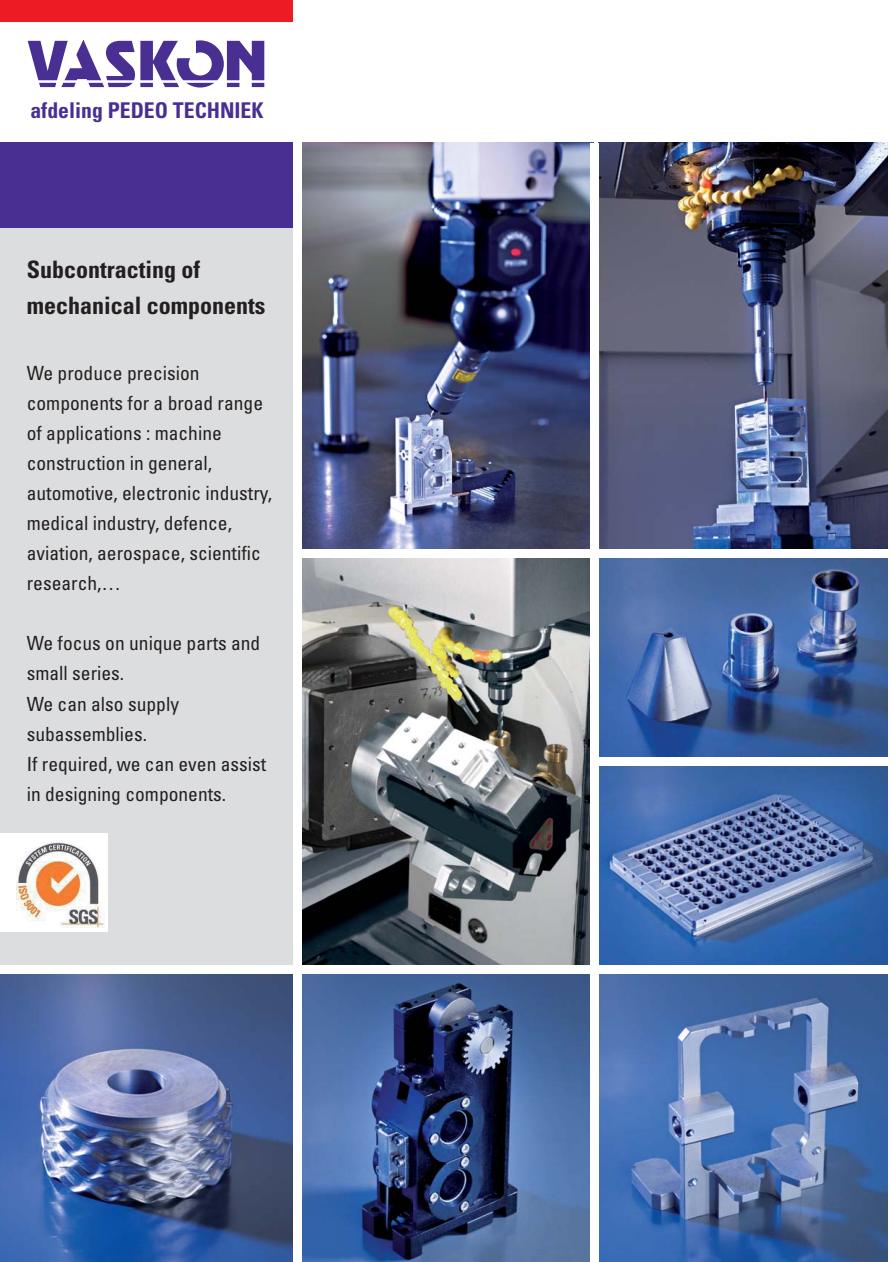
<style>
.page{position:relative;width:892px;height:1262px;background:#fff}
.page>*{position:absolute;margin:0;border:0;box-sizing:border-box;transform-origin:0 0}
.t1{font:700 condensed 24px/36px "Univers LT Std";color:#231f20}
.t2{font:700 condensed 21.75px "Univers LT Std";color:#492f92}
.t3{font:condensed 19.5px/30px "Univers LT Std";color:#231f20}
</style>
<div class="page">
<img style="left:599px;top:558px;width:289px;height:406px">
<div style="left:0;top:0;width:297px;height:22px;background:#ed1c24"></div>
<div style="left:0;top:143px;width:297px;height:85px;background:#492f92"></div>
<div style="left:0;top:228px;width:297px;height:1033px;background:#dcddde"></div>
<svg style="left:28px;top:40px;width:236px;height:47px"></svg>
<div style="left:0;top:833px;width:108px;height:98px;background:#fff"></div>
<img style="left:17px;top:842px;width:88px;height:84px">
<img style="left:302px;top:558px;width:288px;height:406px">
<img style="left:599px;top:974px;width:289px;height:287px">
<img style="left:599px;top:143px;width:289px;height:406px">
<img style="left:302px;top:974px;width:288px;height:287px">
<img style="left:302px;top:143px;width:288px;height:406px">
<img style="left:0;top:973px;width:292px;height:288px">
<div style="left:292px;top:0;width:9px;height:1261px;background:#fff"></div>
<div style="left:0;top:964px;width:891px;height:9px;background:#fff"></div>
<div style="left:595px;top:757px;width:296px;height:8px;background:#fff"></div>
<p class="t2" style="left:30px;top:100px;width:234px">afdeling PEDEO TECHNIEK</p>
<p class="t1" style="left:27px;top:253px;width:240px">Subcontracting of mechanical components</p>
<p class="t3" style="left:27px;top:359px;width:247px">We produce precision components for a broad range of applications : machine construction in general, automotive, electronic industry, medical industry, defence, aviation, aerospace, scientific research,…</p>
<p class="t3" style="left:27px;top:629px;width:241px">We focus on unique parts and small series.<br>We can also supply subassemblies.<br>If required, we can even assist in designing components.</p>
</div>
